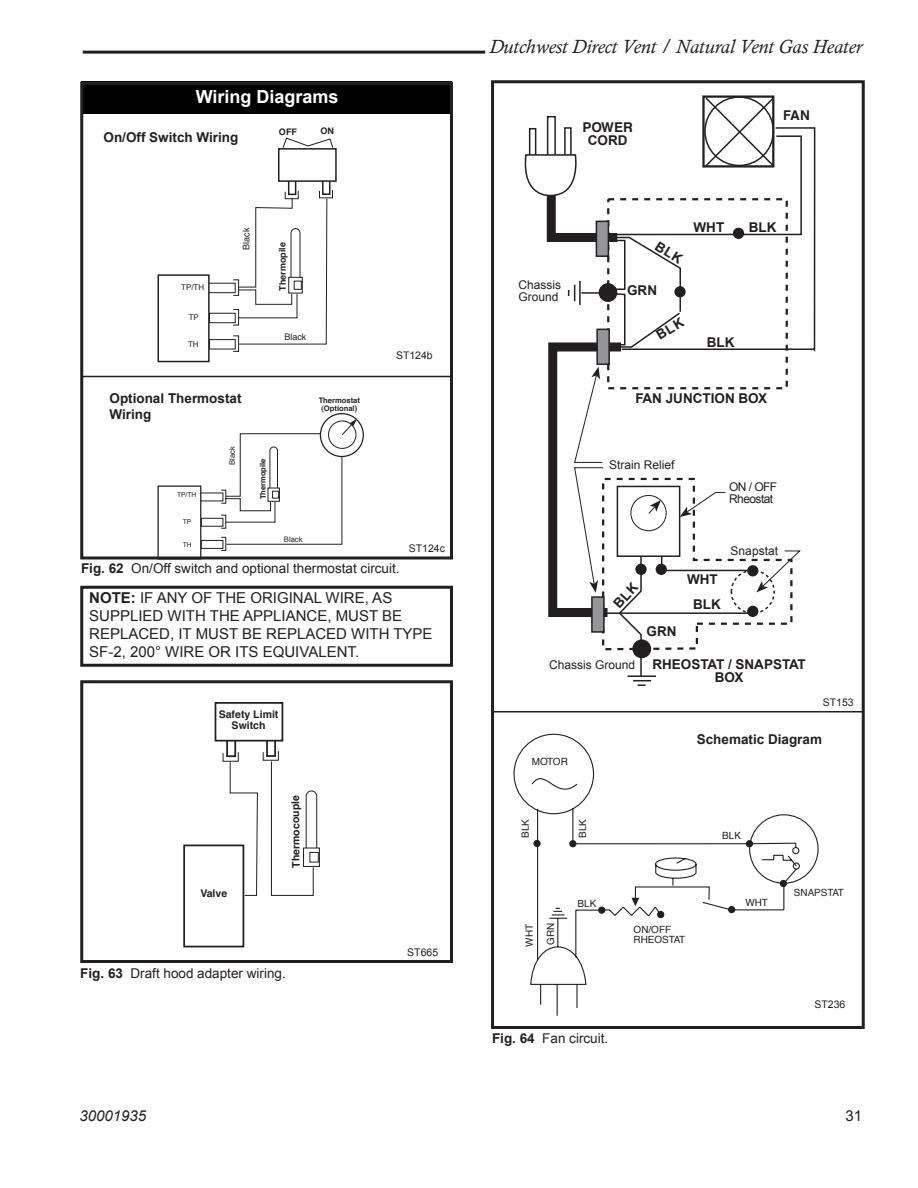
<style>
.page{position:relative;width:918px;height:1188px;background:#fff}
.page>*{position:absolute;margin:0;border:0;box-sizing:border-box;transform-origin:0 0}
.t1{font:italic 19.5px "Calisto";color:#231f20}
.t2{font:700 18px "Arial";color:#fff}
.t3{font:15.15px "Helvetica";color:#231f20}
.t4{font:15px/18px "Arial";color:#231f20}
.t5{font:italic 15px "Arial";color:#231f20}
.t6{font:700 13.5px/16.2px "Arial";color:#231f20}
.t7{font:13.5px "Arial";color:#231f20}
.t8{font:700 13.5px "Helvetica";color:#231f20}
.t9{font:12px/12px "Arial";color:#231f20}
.t10{font:12px/12px "Arial";letter-spacing:-.045em;color:#231f20}
.t11{font:700 10.5px/10.5px "Helvetica";color:#231f20;text-align:center}
.t12{font:10.5px "Arial";color:#231f20}
.t13{font:10.5px "Helvetica";color:#231f20}
.t14{font:9.9px/9.9px "Helvetica";color:#231f20}
.t15{font:700 9px "Helvetica";color:#231f20}
.t16{font:9px "Helvetica";color:#231f20}
.t17{font:7.95px "Helvetica";color:#231f20}
.t18{font:700 7.65px/7.6px "Helvetica";color:#231f20;text-align:center}
.t19{font:7.65px "Helvetica";color:#231f20}
.t20{font:6.6px "Helvetica";color:#231f20}
.s1{font-weight:700}
.s2{font-family:"Arial"}
</style>
<div class="page">
<hr style="left:83px;top:51px;width:402px;height:3px;background:#231f20">
<div style="left:81px;top:81px;width:371px;height:33px;background:#000"></div>
<div style="left:288px;top:179px;width:8px;height:16px;border:2px solid #231f20"></div>
<div style="left:322px;top:180px;width:8px;height:15px;border:2px solid #231f20"></div>
<div style="left:278px;top:148px;width:59px;height:34px;border:2px solid #231f20"></div>
<svg style="left:282px;top:137px;width:52px;height:12px"></svg>
<div style="left:209px;top:313px;width:27px;height:10px;border:1px solid #231f20"></div>
<div style="left:209px;top:339px;width:27px;height:10px;border:1px solid #231f20"></div>
<div style="left:208px;top:283px;width:28px;height:10px;border:1px solid #231f20"></div>
<div style="left:158px;top:274px;width:52px;height:88px;border:2px solid #231f20"></div>
<svg style="left:232px;top:189px;width:101px;height:163px"></svg>
<svg style="left:320px;top:414px;width:43px;height:43px"></svg>
<div style="left:320px;top:413px;width:44px;height:44px;border:1px solid #231f20;border-radius:50%"></div>
<div style="left:201px;top:518px;width:22px;height:9px;border:1px solid #231f20"></div>
<div style="left:201px;top:540px;width:22px;height:9px;border:1px solid #231f20"></div>
<div style="left:158px;top:486px;width:43px;height:74px;border:1px solid #231f20"></div>
<svg style="left:221px;top:418px;width:136px;height:133px"></svg>
<div style="left:80px;top:82px;width:373px;height:478px;border:3px solid #231f20"></div>
<hr style="left:82px;top:376px;width:369px;height:1px;background:#231f20">
<div style="left:80px;top:586px;width:373px;height:81px;border:3px solid #231f20"></div>
<div style="left:226px;top:738px;width:10px;height:19px;border:2px solid #231f20"></div>
<div style="left:266px;top:739px;width:10px;height:18px;border:2px solid #231f20"></div>
<div style="left:215px;top:703px;width:67px;height:38px;background:#fff"></div>
<div style="left:215px;top:702px;width:68px;height:40px;border:2px solid #231f20"></div>
<div style="left:183px;top:845px;width:61px;height:102px;border:2px solid #231f20"></div>
<div style="left:303px;top:848px;width:17px;height:19px;border:1px solid #231f20"></div>
<div style="left:309px;top:852px;width:10px;height:11px;border:1px solid #231f20"></div>
<svg style="left:222px;top:750px;width:96px;height:146px"></svg>
<div style="left:80px;top:680px;width:373px;height:283px;border:3px solid #231f20"></div>
<svg style="left:803px;top:127px;width:13px;height:224px"></svg>
<svg style="left:513px;top:734px;width:306px;height:146px"></svg>
<div style="left:746px;top:840px;width:7px;height:7px;border:1px solid #231f20;border-radius:50%"></div>
<svg style="left:530px;top:842px;width:270px;height:174px"></svg>
<div style="left:534px;top:840px;width:6px;height:7px;background:#231f20;border-radius:50%"></div>
<div style="left:533px;top:840px;width:8px;height:7px;border:1px solid #231f20;border-radius:50%"></div>
<svg style="left:570px;top:841px;width:6px;height:6px"></svg>
<div style="left:569px;top:840px;width:7px;height:7px;border:1px solid #231f20;border-radius:50%"></div>
<div style="left:491px;top:80px;width:374px;height:949px;border:3px solid #231f20"></div>
<hr style="left:493px;top:711px;width:370px;height:1px;background:#231f20">
<svg style="left:524px;top:95px;width:279px;height:591px"></svg>
<p class="t2" style="left:196px;top:86px;width:144px">Wiring Diagrams</p>
<p class="t15" style="left:279px;top:125px;width:19px">OFF</p>
<p class="t15" style="left:321px;top:125px;width:15px">ON</p>
<p class="t6" style="left:104px;top:129px;width:136px">On/Off Switch Wiring</p>
<p class="t17" style="left:181px;top:281px;width:24px">TP/TH</p>
<p class="t17" style="left:189px;top:311px;width:12px">TP</p>
<p class="t17" style="left:188px;top:339px;width:12px">TH</p>
<p class="t16" style="left:240px;top:250px;width:24px;rotate:-90deg">Black</p>
<p class="t15" style="left:277px;top:291px;width:50px;rotate:-91deg">Thermopile</p>
<p class="t16" style="left:284px;top:330px;width:24px">Black</p>
<p class="t6" style="left:110px;top:390px;width:134px">Optional Thermostat<br>Wiring</p>
<p class="t20" style="left:177px;top:490px;width:21px">TP/TH</p>
<p class="t20" style="left:183px;top:517px;width:10px">TP</p>
<p class="t20" style="left:183px;top:541px;width:10px">TH</p>
<p class="t19" style="left:227px;top:465px;width:20px;rotate:-90deg">Black</p>
<p class="t18" style="left:319px;top:397px;width:43px">Thermostat (Optional)</p>
<p class="t18" style="left:260px;top:499px;width:42px;rotate:-91deg">Thermopile</p>
<p class="t19" style="left:284px;top:535px;width:20px">Black</p>
<p class="t12" style="left:396px;top:350px;width:38px">ST124b</p>
<p class="t12" style="left:409px;top:543px;width:38px">ST124c</p>
<p class="t7" style="left:81px;top:561px;width:320px"><span class="s1">Fig. 62</span> On/Off switch and optional thermostat circuit.</p>
<p class="t4" style="left:89px;top:589px;width:345px"><span class="s1">NOTE:</span> IF ANY OF THE ORIGINAL WIRE, AS SUPPLIED WITH THE APPLIANCE, MUST BE REPLACED, IT MUST BE REPLACED WITH TYPE SF-2, 200° WIRE OR ITS EQUIVALENT.</p>
<p class="t3" style="left:215px;top:642px;width:49px">St124c</p>
<p class="t3" style="left:215px;top:697px;width:81px">1/11/00 djt</p>
<p class="t11" style="left:219px;top:710px;width:61px">Safety Limit<br>Switch</p>
<p class="t11" style="left:200px;top:889px;width:28px">Valve</p>
<p class="t11" style="left:292px;top:868px;width:74px;rotate:-91deg">Thermocouple</p>
<p class="t7" style="left:80px;top:966px;width:207px"><span class="s1">Fig. 63</span> Draft hood adapter wiring.</p>
<p class="t13" style="left:210px;top:974px;width:33px">ST665</p>
<p class="t5" style="left:80px;top:1107px;width:68px">30001935</p>
<p class="t12" style="left:407px;top:946px;width:32px">ST665</p>
<h1 class="t1" style="left:489px;top:35px;width:374px">Dutchwest Direct Vent / Natural Vent Gas Heater</h1>
<p class="t8" style="left:582px;top:118px;width:52px">POWER</p>
<p class="t6" style="left:588px;top:132px;width:41px">CORD</p>
<p class="t8" style="left:783px;top:106px;width:28px"><span class="s2">F</span>AN</p>
<p class="t9" style="left:518px;top:279px;width:44px">Chassis<br>Ground</p>
<p class="t6" style="left:627px;top:282px;width:31px">GRN</p>
<p class="t6" style="left:694px;top:219px;width:32px">WHT</p>
<p class="t6" style="left:749px;top:219px;width:29px">BLK</p>
<p class="t6" style="left:707px;top:334px;width:29px">BLK</p>
<p class="t6" style="left:635px;top:390px;width:133px">FAN JUNCTION BOX</p>
<p class="t9" style="left:609px;top:459px;width:67px">Strain Relief</p>
<p class="t10" style="left:729px;top:481px;width:50px">ON / OFF<br>Rheostat</p>
<p class="t6" style="left:647px;top:624px;width:31px">GRN</p>
<p class="t6" style="left:687px;top:571px;width:32px">WHT</p>
<p class="t6" style="left:693px;top:596px;width:29px">BLK</p>
<p class="t9" style="left:731px;top:544px;width:49px">Snapstat</p>
<p class="t9" style="left:549px;top:659px;width:88px">Chassis Ground</p>
<p class="t14" style="left:532px;top:757px;width:38px">MOTOR</p>
<p class="t6" style="left:652px;top:657px;width:155px;line-height:13.5px;text-align:center">RHEOSTAT / SNAPSTAT<br>BOX</p>
<p class="t12" style="left:823px;top:696px;width:32px">ST153</p>
<p class="t6" style="left:697px;top:731px;width:127px">Schematic Diagram</p>
<p class="t14" style="left:521px;top:838px;width:20px;rotate:-90deg">BLK</p>
<p class="t14" style="left:578px;top:838px;width:20px;rotate:-90deg">BLK</p>
<p class="t14" style="left:578px;top:899px;width:20px">BLK</p>
<p class="t14" style="left:722px;top:831px;width:20px">BLK</p>
<p class="t14" style="left:745px;top:898px;width:24px">WHT</p>
<p class="t14" style="left:794px;top:888px;width:51px">SNAPSTAT</p>
<p class="t14" style="left:525px;top:947px;width:24px;rotate:-90deg">WHT</p>
<p class="t14" style="left:547px;top:945px;width:24px;rotate:-90deg">GRN</p>
<p class="t14" style="left:634px;top:925px;width:53px">ON/OFF<br>RHEOSTAT</p>
<p class="t7" style="left:492px;top:1031px;width:118px"><span class="s1">Fig. 64</span> Fan circuit.</p>
<p class="t12" style="left:814px;top:999px;width:32px">ST236</p>
<p class="t4" style="left:846px;top:1107px;width:18px">31</p>
</div>
